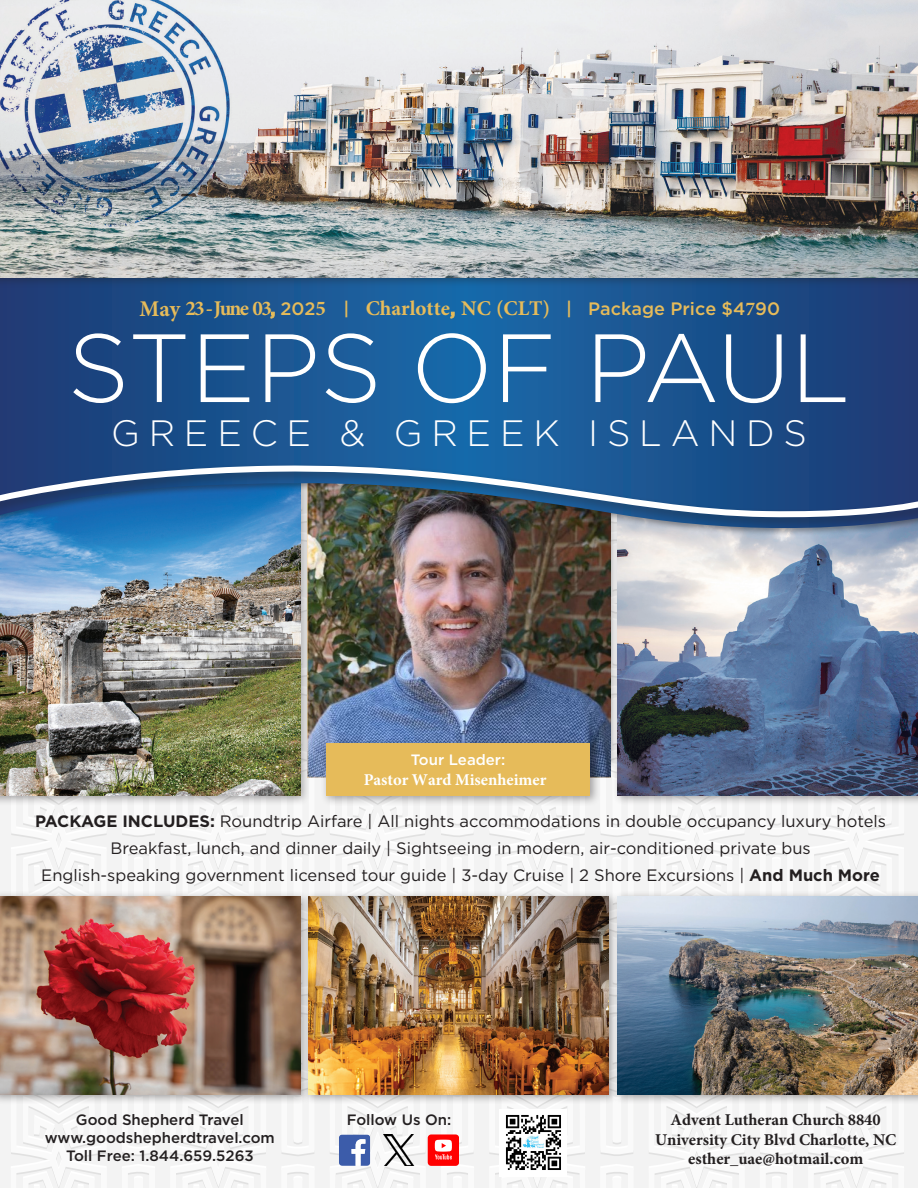
<style>
.page{position:relative;width:918px;height:1188px;background:#fff}
.page>*{position:absolute;margin:0;border:0;box-sizing:border-box;transform-origin:0 0}
.t1{font:300 96.6px "Gotham";color:#fff}
.t2{font:300 36.6px "Gotham";letter-spacing:.24em;color:#fff}
.t3{font:700 21px "Minion Pro";color:#e6bb5a}
.t4{font:16.5px "Gotham";color:#231f20}
.t5{font:700 16.5px/19.2px "Minion Pro";color:#231f20;text-align:center}
.t6{font:700 16.5px "Minion Pro";color:#fff}
.t7{font:500 15px "Gotham";color:#231f20}
.t8{font:500 15px "Gotham";color:#fff}
.s1{font-size:22.5px}
.s2{font-family:"Gotham";font-weight:500}
.s3{font-family:"Gotham";font-weight:500;font-size:18px}
.s4{font-size:19.5px}
.s5{font-weight:700}
</style>
<div class="page">
<div style="left:0;top:604px;width:918px;height:584px;background:#f3f3f3"></div>
<svg style="left:649px;top:827px;width:96px;height:348px"></svg>
<svg style="left:11px;top:827px;width:96px;height:348px"></svg>
<svg style="left:170px;top:827px;width:96px;height:348px"></svg>
<svg style="left:808px;top:827px;width:96px;height:348px"></svg>
<svg style="left:330px;top:827px;width:95px;height:348px"></svg>
<svg style="left:489px;top:827px;width:96px;height:350px"></svg>
<svg style="left:661px;top:852px;width:71px;height:39px"></svg>
<svg style="left:661px;top:1171px;width:71px;height:17px"></svg>
<svg style="left:661px;top:1105px;width:71px;height:44px"></svg>
<svg style="left:661px;top:806px;width:71px;height:24px"></svg>
<svg style="left:23px;top:807px;width:72px;height:23px"></svg>
<svg style="left:23px;top:1171px;width:72px;height:17px"></svg>
<svg style="left:23px;top:852px;width:71px;height:39px"></svg>
<svg style="left:23px;top:1105px;width:72px;height:44px"></svg>
<svg style="left:183px;top:807px;width:71px;height:23px"></svg>
<svg style="left:183px;top:852px;width:71px;height:39px"></svg>
<svg style="left:183px;top:1171px;width:71px;height:17px"></svg>
<svg style="left:182px;top:1105px;width:72px;height:44px"></svg>
<svg style="left:821px;top:852px;width:71px;height:39px"></svg>
<svg style="left:821px;top:1171px;width:71px;height:17px"></svg>
<svg style="left:820px;top:1105px;width:72px;height:44px"></svg>
<svg style="left:821px;top:807px;width:71px;height:23px"></svg>
<svg style="left:342px;top:806px;width:71px;height:24px"></svg>
<svg style="left:342px;top:852px;width:71px;height:39px"></svg>
<svg style="left:502px;top:852px;width:71px;height:39px"></svg>
<svg style="left:502px;top:1171px;width:71px;height:17px"></svg>
<svg style="left:502px;top:1105px;width:71px;height:44px"></svg>
<svg style="left:502px;top:807px;width:71px;height:23px"></svg>
<svg style="left:601px;top:1164px;width:32px;height:14px"></svg>
<svg style="left:122px;top:1164px;width:33px;height:14px"></svg>
<svg style="left:282px;top:1164px;width:32px;height:14px"></svg>
<svg style="left:760px;top:1164px;width:33px;height:14px"></svg>
<svg style="left:282px;top:777px;width:32px;height:60px"></svg>
<svg style="left:282px;top:846px;width:32px;height:13px"></svg>
<svg style="left:282px;top:1142px;width:32px;height:14px"></svg>
<svg style="left:122px;top:1142px;width:33px;height:14px"></svg>
<svg style="left:122px;top:823px;width:33px;height:14px"></svg>
<svg style="left:122px;top:846px;width:32px;height:13px"></svg>
<svg style="left:760px;top:846px;width:32px;height:13px"></svg>
<svg style="left:760px;top:823px;width:33px;height:14px"></svg>
<svg style="left:760px;top:1142px;width:33px;height:14px"></svg>
<svg style="left:441px;top:823px;width:33px;height:14px"></svg>
<svg style="left:442px;top:846px;width:31px;height:13px"></svg>
<svg style="left:601px;top:777px;width:32px;height:60px"></svg>
<svg style="left:601px;top:846px;width:32px;height:13px"></svg>
<svg style="left:601px;top:1142px;width:32px;height:14px"></svg>
<div style="left:0;top:460px;width:311px;height:346px;background:#231f20;opacity:.4"></div>
<img style="left:0;top:538px;width:300px;height:258px">
<div style="left:0;top:891px;width:311px;height:214px;background:#231f20;opacity:.4"></div>
<img style="left:0;top:896px;width:300px;height:199px">
<img style="left:308px;top:538px;width:303px;height:239px">
<div style="left:302px;top:891px;width:317px;height:214px;background:#231f20;opacity:.4"></div>
<img style="left:308px;top:896px;width:300px;height:199px">
<div style="left:612px;top:497px;width:306px;height:309px;background:#231f20;opacity:.4"></div>
<img style="left:618px;top:538px;width:300px;height:258px">
<div style="left:612px;top:891px;width:306px;height:214px;background:#231f20;opacity:.4"></div>
<img style="left:618px;top:896px;width:300px;height:199px">
<img style="left:414px;top:1134px;width:1px;height:32px">
<svg style="left:428px;top:1004px;width:46px;height:174px"></svg>
<svg style="left:339px;top:1096px;width:75px;height:92px"></svg>
<div style="left:321px;top:737px;width:280px;height:69px;background:#231f20;opacity:.4"></div>
<div style="left:326px;top:743px;width:264px;height:53px;background:#e6bb5a"></div>
<img style="left:500px;top:1109px;width:67px;height:67px">
<svg style="left:0;top:288px;width:918px;height:250px;background:#1f548e"></svg>
<div style="left:0;top:0;width:918px;height:288px;background:#231f20;opacity:.4"></div>
<img style="left:0;top:0;width:918px;height:278px">
<div style="left:0;top:462px;width:918px;height:68px;background:#231f20;opacity:.4"></div>
<img style="left:0;top:460px;width:918px;height:62px">
<img style="left:0;top:0;width:233px;height:231px">
<p class="t3" style="left:140px;top:294px;width:642px"><span class="s1">May</span> 23 - June 03<span class="s2">,</span> <span class="s3">202</span>5 <span class="s3">|</span> Charlotte<span class="s2">,</span> NC (CLT) <span class="s3">| Package Price $4</span><span class="s4">7</span><span class="s3">90</span></p>
<p class="t1" style="left:68px;top:307px;width:784px">STEPS OF PAUL</p>
<p class="t2" style="left:111px;top:409px;width:697px">GREECE &amp; GREEK ISLANDS</p>
<p class="t8" style="left:411px;top:750px;width:96px">Tour Leader:</p>
<p class="t6" style="left:364px;top:768px;width:184px">Pastor Ward Misenheimer</p>
<p class="t4" style="left:35px;top:810px;width:853px"><span class="s5">PACKAGE INCLUDES:</span> Roundtrip Airfare | All nights accommodations in double occupancy luxury hotels</p>
<p class="t4" style="left:110px;top:837px;width:702px">Breakfast, lunch, and dinner daily | Sightseeing in modern, air-conditioned private bus</p>
<p class="t4" style="left:41px;top:864px;width:840px">English-speaking government licensed tour guide | 3-day Cruise | 2 Shore Excursions | <span class="s5">And Much More</span></p>
<p class="t7" style="left:76px;top:1110px;width:169px">Good Shepherd Travel</p>
<p class="t7" style="left:45px;top:1128px;width:231px">www.goodshepherdtravel.com</p>
<p class="t7" style="left:66px;top:1146px;width:189px">Toll Free: 1.844.659.5263</p>
<p class="t7" style="left:347px;top:1110px;width:106px">Follow Us On:</p>
<p class="t5" style="left:655px;top:1110px;width:243px">Advent Lutheran Church 8840<br>University City Blvd Charlotte, NC esther_uae@hotmail.com</p>
</div>
